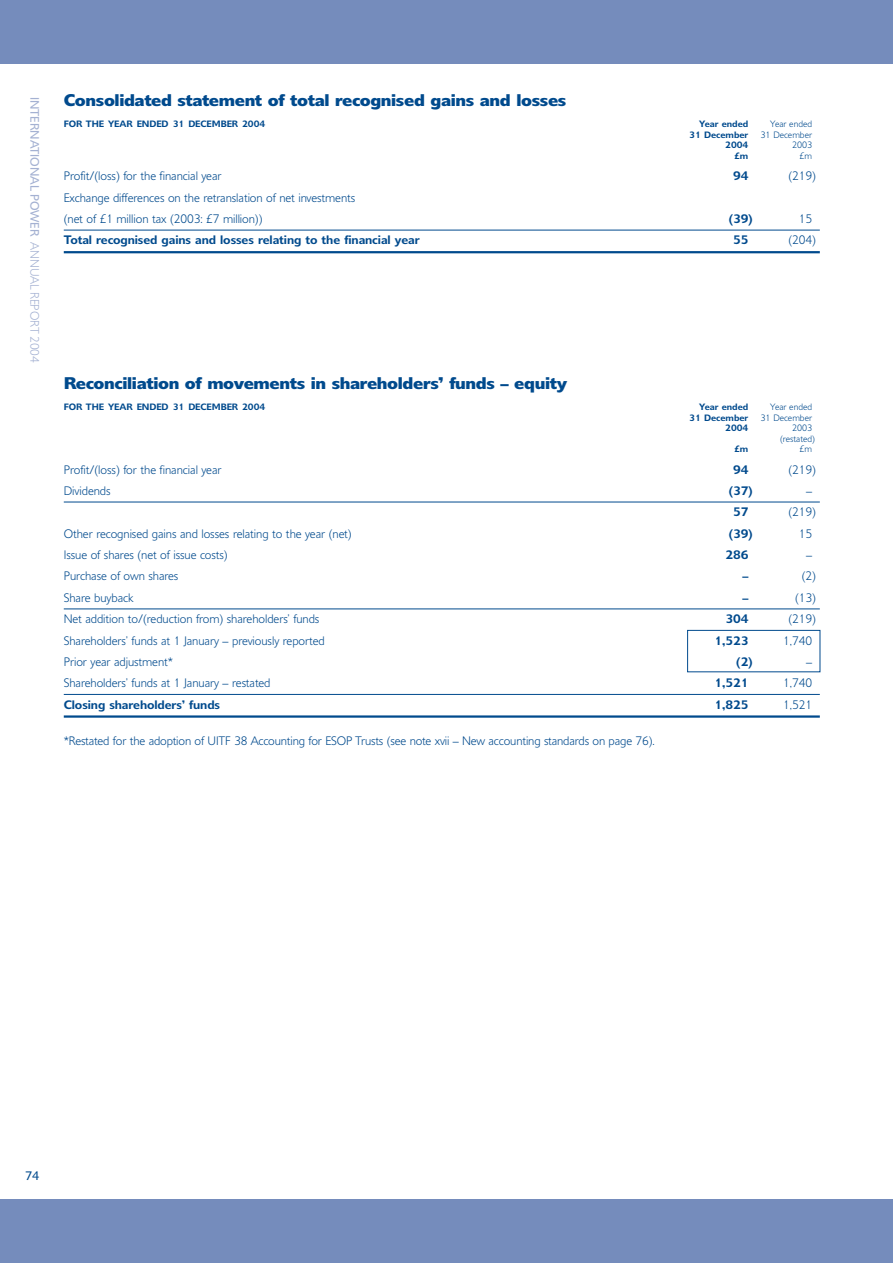
<style>
.page{position:relative;width:893px;height:1263px;background:#fff}
.page>*{position:absolute;margin:0;border:0;box-sizing:border-box;transform-origin:0 0}
.t1{font:700 16.5px "Delargo DT";letter-spacing:-.02em;color:#004a8d}
.t2{font:300 12px/21.3px "Delargo DT";letter-spacing:-.005em;color:#004a8d}
.t3{font:600 12px "Delargo DT";letter-spacing:-.005em;color:#004a8d}
.t4{font:12px "Delargo DT";color:#a4b1d2}
.t5{font:12px "Delargo DT";color:#004a8d}
.t6{font:600 9px "Delargo DT";letter-spacing:-.01em;color:#004a8d}
.t7{font:300 9px/10.5px "Delargo DT";color:#004a8d}
.s1{font-weight:300}
</style>
<div class="page">
<div style="left:0;top:0;width:893px;height:64px;background:#758cbc"></div>
<div style="left:0;top:1199px;width:893px;height:64px;background:#758cbc"></div>
<hr style="left:64px;top:230px;width:756px;height:1px;background:#004a8d">
<hr style="left:64px;top:251px;width:756px;height:2px;background:#004a8d">
<hr style="left:64px;top:502px;width:756px;height:1px;background:#004a8d">
<hr style="left:64px;top:608px;width:756px;height:1px;background:#004a8d">
<hr style="left:64px;top:694px;width:756px;height:1px;background:#004a8d">
<hr style="left:64px;top:715px;width:756px;height:3px;background:#004a8d">
<div style="left:687px;top:630px;width:133px;height:42px;border:1px solid #004a8d"></div>
<p class="t4" style="left:39px;top:97px;width:268px;rotate:90deg">INTERNATIONAL POWER <span class="s1">ANNUAL REPORT 2004</span></p>
<h1 class="t1" style="left:64px;top:94px;width:504px">Consolidated statement of total recognised gains and losses</h1>
<p class="t6" style="left:64px;top:121px;width:203px">FOR THE YEAR ENDED 31 DECEMBER 2004</p>
<p class="t6" style="left:699px;top:121px;width:51px">Year ended</p>
<p class="t7" style="left:770px;top:120px;width:43px">Year ended</p>
<p class="t6" style="left:689px;top:131px;width:61px">31 December</p>
<p class="t7" style="left:761px;top:130px;width:53px">31 December</p>
<p class="t6" style="left:725px;top:142px;width:25px">2004</p>
<p class="t7" style="left:792px;top:141px;width:22px">2003</p>
<p class="t6" style="left:734px;top:152px;width:16px">£m</p>
<p class="t7" style="left:799px;top:151px;width:14px">£m</p>
<p class="t2" style="left:64px;top:167px;width:159px">Profit/(loss) for the financial year</p>
<p class="t3" style="left:733px;top:172px;width:17px">94</p>
<p class="t2" style="left:788px;top:167px;width:29px">(219)</p>
<p class="t2" style="left:64px;top:188px;width:293px">Exchange differences on the retranslation of net investments (net of £1 million tax (2003: £7 million))</p>
<p class="t3" style="left:729px;top:214px;width:26px">(39)</p>
<p class="t2" style="left:799px;top:209px;width:15px">15</p>
<p class="t3" style="left:64px;top:236px;width:357px">Total recognised gains and losses relating to the financial year</p>
<p class="t3" style="left:733px;top:236px;width:17px">55</p>
<p class="t2" style="left:788px;top:231px;width:29px">(204)</p>
<h1 class="t1" style="left:64px;top:377px;width:505px">Reconciliation of movements in shareholders’ funds – equity</h1>
<p class="t6" style="left:64px;top:404px;width:203px">FOR THE YEAR ENDED 31 DECEMBER 2004</p>
<p class="t6" style="left:699px;top:404px;width:51px">Year ended</p>
<p class="t7" style="left:770px;top:403px;width:43px">Year ended</p>
<p class="t6" style="left:689px;top:414px;width:61px">31 December</p>
<p class="t7" style="left:761px;top:413px;width:53px">31 December</p>
<p class="t6" style="left:725px;top:425px;width:25px">2004</p>
<p class="t7" style="left:780px;top:424px;width:36px;text-indent:12px">2003 (restated)</p>
<p class="t6" style="left:734px;top:446px;width:16px">£m</p>
<p class="t7" style="left:799px;top:445px;width:14px">£m</p>
<p class="t2" style="left:64px;top:460px;width:159px">Profit/(loss) for the financial year</p>
<p class="t3" style="left:733px;top:465px;width:17px">94</p>
<p class="t2" style="left:788px;top:460px;width:29px">(219)</p>
<p class="t2" style="left:64px;top:481px;width:48px">Dividends</p>
<p class="t3" style="left:729px;top:486px;width:26px">(37)</p>
<p class="t2" style="left:806px;top:481px;width:7px">–</p>
<p class="t3" style="left:733px;top:508px;width:17px">57</p>
<p class="t2" style="left:788px;top:503px;width:29px">(219)</p>
<p class="t2" style="left:64px;top:524px;width:289px">Other recognised gains and losses relating to the year (net)</p>
<p class="t3" style="left:729px;top:529px;width:26px">(39)</p>
<p class="t2" style="left:799px;top:524px;width:15px">15</p>
<p class="t2" style="left:64px;top:545px;width:165px">Issue of shares (net of issue costs)</p>
<p class="t3" style="left:725px;top:550px;width:24px">286</p>
<p class="t2" style="left:806px;top:545px;width:7px">–</p>
<p class="t2" style="left:64px;top:567px;width:116px">Purchase of own shares</p>
<p class="t3" style="left:742px;top:572px;width:7px">–</p>
<p class="t2" style="left:802px;top:567px;width:16px">(2)</p>
<p class="t2" style="left:64px;top:588px;width:72px">Share buyback</p>
<p class="t3" style="left:742px;top:593px;width:7px">–</p>
<p class="t2" style="left:795px;top:588px;width:22px">(13)</p>
<p class="t2" style="left:64px;top:610px;width:257px">Net addition to/(reduction from) shareholders’ funds</p>
<p class="t3" style="left:725px;top:614px;width:24px">304</p>
<p class="t2" style="left:788px;top:610px;width:29px">(219)</p>
<p class="t2" style="left:64px;top:631px;width:263px">Shareholders’ funds at 1 January – previously reported</p>
<p class="t3" style="left:714px;top:636px;width:35px">1,523</p>
<p class="t2" style="left:783px;top:631px;width:30px">1,740</p>
<p class="t2" style="left:64px;top:652px;width:111px">Prior year adjustment*</p>
<p class="t3" style="left:736px;top:657px;width:18px">(2)</p>
<p class="t2" style="left:806px;top:652px;width:7px">–</p>
<p class="t2" style="left:64px;top:674px;width:208px">Shareholders’ funds at 1 January – restated</p>
<p class="t3" style="left:714px;top:679px;width:35px">1,521</p>
<p class="t2" style="left:783px;top:674px;width:30px">1,740</p>
<p class="t3" style="left:64px;top:700px;width:158px">Closing shareholders’ funds</p>
<p class="t3" style="left:714px;top:700px;width:35px">1,825</p>
<p class="t2" style="left:783px;top:695px;width:30px">1,521</p>
<p class="t2" style="left:64px;top:731px;width:592px">*Restated for the adoption of UITF 38 Accounting for ESOP Trusts (see note xvii – New accounting standards on page 76).</p>
<p class="t5" style="left:25px;top:1171px;width:16px">74</p>
</div>
